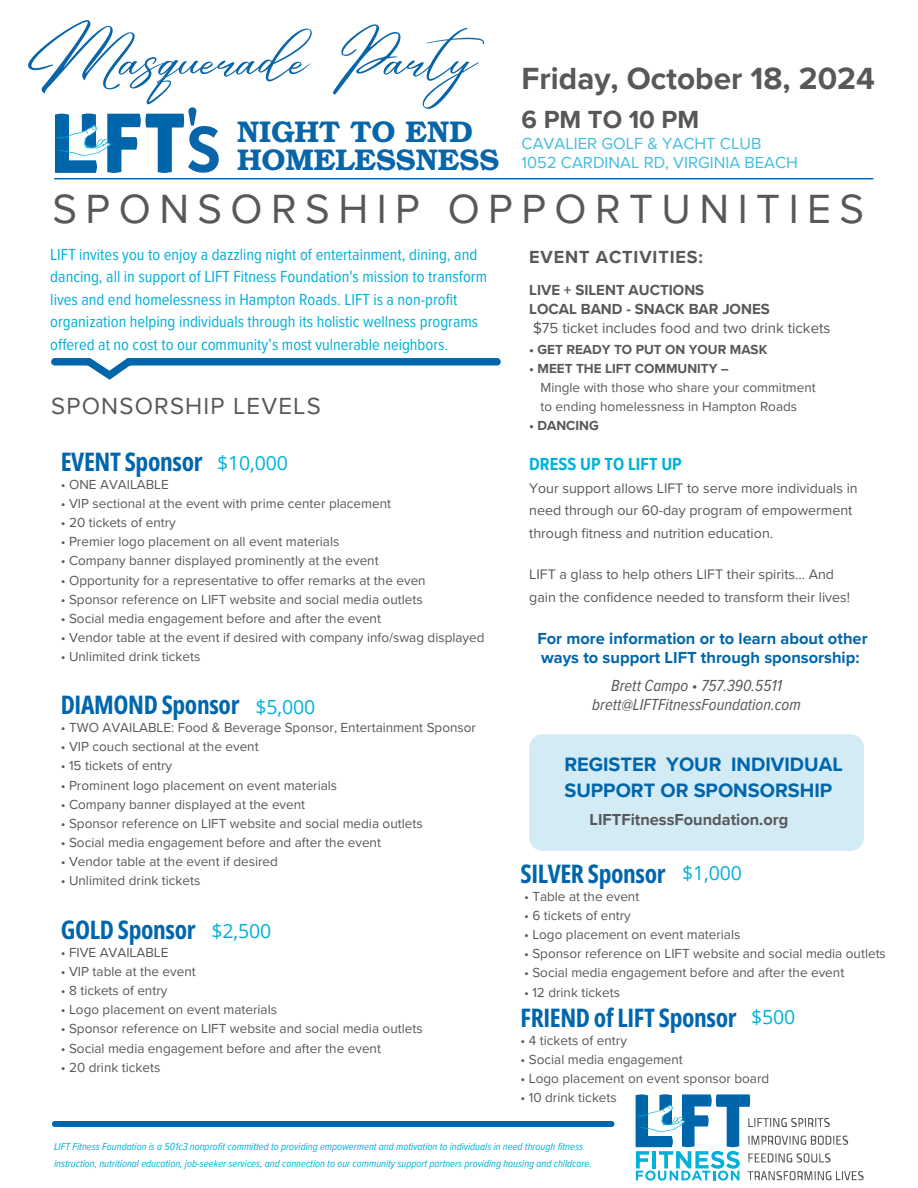
<style>
.page{position:relative;width:918px;height:1188px;background:#fff}
.page>*{position:absolute;margin:0;border:0;box-sizing:border-box;transform-origin:0 0}
.t1{font:700 67.65px "Proxima Nova Cond";color:#0965a9}
.t2{font:700 58.65px "Te X Gyre Bonum";color:#0965a9}
.t3{font:57.15px "Andasia";color:#0965a9}
.t4{font:42px "Proxima Nova";letter-spacing:.2em;color:#58585a}
.t5{font:700 31.5px "Proxima Nova";color:#58585a}
.t6{font:700 30px/28.2px "Te X Gyre Bonum";color:#0965a9}
.t7{font:700 25.5px "Open Sans Condensed";letter-spacing:-.015em;color:#0066ac}
.t8{font:700 25.5px "Proxima Nova";color:#58585a}
.t9{font:24px "Proxima Nova";letter-spacing:.05em;color:#58585a}
.t10{font:700 19.95px/25.8px "Proxima Nova";color:#0066ac}
.t11{font:19.5px "Open Sans";letter-spacing:-.005em;color:#00b1d9}
.t12{font:700 18px "Proxima Nova";letter-spacing:.05em;color:#58585a}
.t13{font:700 18px "Proxima Nova Cond";color:#00b1d9}
.t14{font:16.5px/22.5px "Proxima Nova Cond";color:#00b1d9}
.t15{font:700 16.5px/19.2px "Proxima Nova";color:#0066ac}
.t16{font:italic 16.5px/19.2px "Proxima Nova Cond";color:#58585a;text-align:center}
.t17{font:16.5px "Proxima Nova";color:#41bddf}
.t18{font:700 16.35px "Proxima Nova";color:#58585a}
.t19{font:700 15px "Proxima Nova";color:#58585a}
.t20{font:15px "Proxima Nova";color:#58585a}
.t21{font:14.25px/22.5px "Proxima Nova";color:#58585a}
.t22{font:13.5px/19.2px "Proxima Nova";color:#58585a}
.t23{font:700 13.5px "Proxima Nova";color:#58585a}
.t24{font:italic 10.5px/16.8px "Proxima Nova Cond";color:#00b1d9}
</style>
<div class="page">
<svg style="left:51px;top:358px;width:450px;height:22px"></svg>
<div style="left:52px;top:1121px;width:562px;height:6px;background:#0066ac;border-radius:3px"></div>
<svg style="left:54px;top:114px;width:820px;height:65px"></svg>
<div style="left:529px;top:734px;width:335px;height:117px;background:#d2ebf4;border-radius:14px"></div>
<svg style="left:636px;top:1094px;width:228px;height:87px"></svg>
<p class="t3" style="left:23px;top:16px;width:490px">Masquerade Party</p>
<p class="t6" style="left:237px;top:115px;width:264px">NIGHT TO END<br>HOMELESSNESS</p>
<p class="t2" style="left:186px;top:82px;width:16px">'</p>
<p class="t1" style="left:187px;top:110px;width:35px">S</p>
<p class="t5" style="left:522px;top:60px;width:355px">Friday, October 18, 2024</p>
<p class="t8" style="left:522px;top:105px;width:179px">6 PM TO 10 PM</p>
<p class="t17" style="left:522px;top:134px;width:241px">CAVALIER GOLF &amp; YACHT CLUB</p>
<p class="t17" style="left:522px;top:153px;width:278px">1052 CARDINAL RD, VIRGINIA BEACH</p>
<p class="t4" style="left:53px;top:184px;width:813px">SPONSORSHIP OPPORTUNITIES</p>
<p class="t14" style="left:50px;top:243px;width:438px">LIFT invites you to enjoy a dazzling night of entertainment, dining, and dancing, all in support of LIFT Fitness Foundation's mission to transform lives and end homelessness in Hampton Roads. LIFT is a non-profit organization helping individuals through its holistic wellness programs offered at no cost to our community’s most vulnerable neighbors.</p>
<p class="t9" style="left:51px;top:392px;width:271px">SPONSORSHIP LEVELS</p>
<h1 class="t12" style="left:529px;top:246px;width:175px">EVENT ACTIVITIES:</h1>
<h4 class="t19" style="left:529px;top:281px;width:177px">LIVE + SILENT AUCTIONS</h4>
<p class="t19" style="left:529px;top:300px;width:242px">LOCAL BAND - SNACK BAR JONES</p>
<h5 class="t20" style="left:533px;top:319px;width:299px">$75 ticket includes food and two drink tickets</h5>
<p class="t23" style="left:529px;top:341px;width:240px">• GET READY TO PUT ON YOUR MASK</p>
<p class="t23" style="left:529px;top:360px;width:201px">• MEET THE LIFT COMMUNITY –</p>
<p class="t22" style="left:540px;top:378px;width:277px">Mingle with those who share your commitment to ending homelessness in Hampton Roads</p>
<p class="t23" style="left:529px;top:418px;width:71px">• DANCING</p>
<p class="t7" style="left:61px;top:444px;width:143px">EVENT Sponsor</p>
<p class="t11" style="left:217px;top:450px;width:72px">$10,000</p>
<p class="t13" style="left:529px;top:454px;width:154px">DRESS UP TO LIFT UP</p>
<p class="t22" style="left:61px;top:475px;width:110px">• ONE AVAILABLE</p>
<p class="t22" style="left:61px;top:494px;width:332px">• VIP sectional at the event with prime center placement</p>
<h3 class="t22" style="left:61px;top:513px;width:117px">• 20 tickets of entry</h3>
<p class="t22" style="left:61px;top:532px;width:280px">• Premier logo placement on all event materials</p>
<p class="t22" style="left:61px;top:552px;width:319px">• Company banner displayed prominently at the event</p>
<h2 class="t22" style="left:61px;top:571px;width:366px">• Opportunity for a representative to offer remarks at the even</h2>
<p class="t22" style="left:61px;top:590px;width:363px">• Sponsor reference on LIFT website and social media outlets</p>
<h6 class="t22" style="left:61px;top:609px;width:322px">• Social media engagement before and after the event</h6>
<p class="t22" style="left:61px;top:628px;width:425px">• Vendor table at the event if desired with company info/swag displayed</p>
<p class="t22" style="left:61px;top:647px;width:141px">• Unlimited drink tickets</p>
<p class="t7" style="left:61px;top:687px;width:180px">DIAMOND Sponsor</p>
<p class="t11" style="left:256px;top:693px;width:61px">$5,000</p>
<p class="t22" style="left:61px;top:718px;width:417px">• TWO AVAILABLE: Food &amp; Beverage Sponsor, Entertainment Sponsor</p>
<p class="t22" style="left:61px;top:737px;width:199px">• VIP couch sectional at the event</p>
<p class="t22" style="left:61px;top:757px;width:113px">• 15 tickets of entry</p>
<p class="t22" style="left:61px;top:776px;width:278px">• Prominent logo placement on event materials</p>
<p class="t22" style="left:61px;top:795px;width:246px">• Company banner displayed at the event</p>
<p class="t22" style="left:61px;top:814px;width:363px">• Sponsor reference on LIFT website and social media outlets</p>
<p class="t22" style="left:61px;top:833px;width:322px">• Social media engagement before and after the event</p>
<p class="t22" style="left:61px;top:852px;width:219px">• Vendor table at the event if desired</p>
<p class="t22" style="left:61px;top:871px;width:141px">• Unlimited drink tickets</p>
<p class="t7" style="left:61px;top:912px;width:136px">GOLD Sponsor</p>
<p class="t11" style="left:211px;top:917px;width:61px">$2,500</p>
<p class="t22" style="left:61px;top:943px;width:109px">• FIVE AVAILABLE</p>
<p class="t22" style="left:61px;top:962px;width:137px">• VIP table at the event</p>
<p class="t22" style="left:61px;top:981px;width:108px">• 8 tickets of entry</p>
<p class="t22" style="left:61px;top:1001px;width:218px">• Logo placement on event materials</p>
<p class="t22" style="left:61px;top:1020px;width:363px">• Sponsor reference on LIFT website and social media outlets</p>
<p class="t22" style="left:61px;top:1039px;width:322px">• Social media engagement before and after the event</p>
<p class="t22" style="left:61px;top:1058px;width:101px">• 20 drink tickets</p>
<p class="t21" style="left:529px;top:477px;width:330px">Your support allows LIFT to serve more individuals in need through our 60-day program of empowerment through fitness and nutrition education.</p>
<p class="t21" style="left:529px;top:563px;width:322px">LIFT a glass to help others LIFT their spirits... And gain the confidence needed to transform their lives!</p>
<p class="t15" style="left:537px;top:629px;width:332px">For more information or to learn about other ways to support LIFT through sponsorship:</p>
<p class="t16" style="left:592px;top:676px;width:210px">Brett Campo • 757.390.5511 brett@LIFTFitnessFoundation.com</p>
<p class="t10" style="left:564px;top:752px;width:280px">REGISTER YOUR INDIVIDUAL<br>SUPPORT OR SPONSORSHIP</p>
<p class="t18" style="left:589px;top:810px;width:200px">LIFTFitnessFoundation.org</p>
<p class="t7" style="left:521px;top:856px;width:147px">SILVER Sponsor</p>
<p class="t11" style="left:682px;top:860px;width:61px">$1,000</p>
<p class="t22" style="left:524px;top:887px;width:117px">• Table at the event</p>
<p class="t22" style="left:524px;top:906px;width:108px">• 6 tickets of entry</p>
<p class="t22" style="left:524px;top:925px;width:218px">• Logo placement on event materials</p>
<p class="t22" style="left:524px;top:945px;width:363px">• Sponsor reference on LIFT website and social media outlets</p>
<p class="t22" style="left:524px;top:964px;width:322px">• Social media engagement before and after the event</p>
<p class="t22" style="left:524px;top:983px;width:97px">• 12 drink tickets</p>
<p class="t7" style="left:521px;top:1000px;width:218px">FRIEND of LIFT Sponsor</p>
<p class="t11" style="left:751px;top:1004px;width:46px">$500</p>
<p class="t22" style="left:521px;top:1031px;width:108px">• 4 tickets of entry</p>
<p class="t22" style="left:521px;top:1050px;width:164px">• Social media engagement</p>
<p class="t22" style="left:521px;top:1069px;width:250px">• Logo placement on event sponsor board</p>
<p class="t22" style="left:521px;top:1089px;width:98px">• 10 drink tickets</p>
<p class="t24" style="left:54px;top:1139px;width:539px">LIFT Fitness Foundation is a 501c3 nonprofit committed to providing empowerment and motivation to individuals in need through fitness instruction, nutritional education, job-seeker services, and connection to our community support partners providing housing and childcare.</p>
</div>
